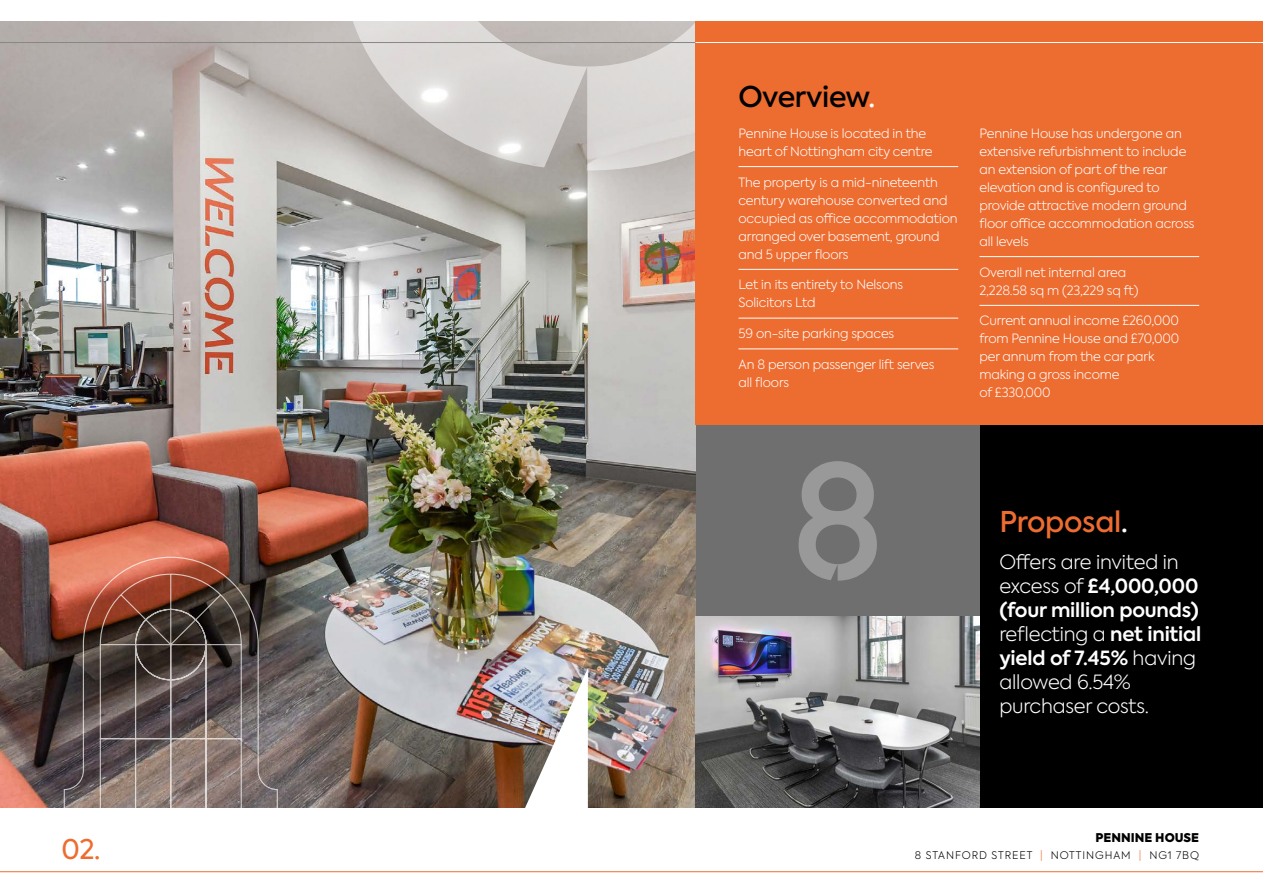
<style>
.page{position:relative;width:1263px;height:893px;background:#fff}
.page>*{position:absolute;margin:0;border:0;box-sizing:border-box;transform-origin:0 0}
.t1{font:500 28.5px "Axiforma";letter-spacing:-.01em;color:#ed6c30}
.t2{font:500 28.5px "Axiforma";letter-spacing:-.01em;color:#000}
.t3{font:27px "Axiforma";color:#ed6c30}
.t4{font:300 19.5px/24px "Axiforma";letter-spacing:-.01em;color:#fff}
.t5{font:300 12.75px/18px "Axiforma";letter-spacing:-.01em;color:#fff}
.t6{font:900 12px "Axiforma";color:#000}
.t7{font:300 10.5px "Axiforma";letter-spacing:.09em;color:#000}
.s1{color:#fff}
.s2{font-weight:600}
.s3{color:#ed6c30}
</style>
<div class="page">
<img style="left:0;top:21px;width:696px;height:787px">
<svg style="left:341px;top:21px;width:355px;height:149px;background:#cecac7"></svg>
<div style="left:979px;top:425px;width:284px;height:383px;background:#000"></div>
<div style="left:696px;top:425px;width:283px;height:192px;background:#706f6f"></div>
<img style="left:696px;top:617px;width:283px;height:191px">
<svg style="left:798px;top:461px;width:79px;height:120px"></svg>
<img style="left:520px;top:668px;width:70px;height:140px">
<svg style="left:50px;top:557px;width:251px;height:251px;background:#6e5751"></svg>
<div style="left:696px;top:21px;width:567px;height:404px;background:#ed6c30"></div>
<hr style="left:738px;top:166px;width:220px;height:1px;background:#fff">
<hr style="left:738px;top:269px;width:220px;height:1px;background:#fff">
<hr style="left:738px;top:318px;width:220px;height:1px;background:#fff">
<hr style="left:738px;top:349px;width:220px;height:1px;background:#fff">
<hr style="left:979px;top:256px;width:220px;height:1px;background:#fff">
<hr style="left:979px;top:305px;width:220px;height:1px;background:#fff">
<hr style="left:0;top:42px;width:696px;height:1px;background:#878787">
<hr style="left:695px;top:42px;width:568px;height:1px;background:#fff">
<hr style="left:0;top:871px;width:1263px;height:1px;background:#ed6c30">
<h2 class="t3" style="left:62px;top:832px;width:40px">02.</h2>
<h1 class="t2" style="left:738px;top:78px;width:138px">Overview<span class="s1">.</span></h1>
<p class="t5" style="left:738px;top:124px;width:195px">Pennine House is located in the heart of Nottingham city centre</p>
<p class="t5" style="left:738px;top:173px;width:221px">The property is a mid-nineteenth century warehouse converted and occupied as office accommodation arranged over basement, ground and 5 upper floors</p>
<p class="t5" style="left:738px;top:276px;width:166px">Let in its entirety to Nelsons<br>Solicitors Ltd</p>
<p class="t5" style="left:738px;top:324px;width:157px">59 on-site parking spaces</p>
<p class="t5" style="left:738px;top:355px;width:197px">An 8 person passenger lift serves all floors</p>
<p class="t5" style="left:979px;top:124px;width:216px">Pennine House has undergone an extensive refurbishment to include an extension of part of the rear elevation and is configured to provide attractive modern ground floor office accommodation across all levels</p>
<p class="t5" style="left:979px;top:263px;width:160px">Overall net internal area<br>2,228.58 sq m (23,229 sq ft)</p>
<p class="t5" style="left:979px;top:312px;width:201px">Current annual income £260,000 from Pennine House and £70,000 per annum from the car park making a gross income<br>of £330,000</p>
<h1 class="t1" style="left:999px;top:503px;width:130px">Proposal<span class="s1">.</span></h1>
<h3 class="t4" style="left:999px;top:550px;width:203px">Offers are invited in excess of <span class="s2">£4,000,000 (four million pounds) </span>reflecting a <span class="s2">net initial yield of 7.45%</span> having allowed 6.54% purchaser costs.</h3>
<p class="t6" style="left:1095px;top:829px;width:105px">PENNINE HOUSE</p>
<p class="t7" style="left:915px;top:848px;width:286px">8 STANFORD STREET <span class="s3">|</span> NOTTINGHAM <span class="s3">|</span> NG1 7BQ</p>
</div>
